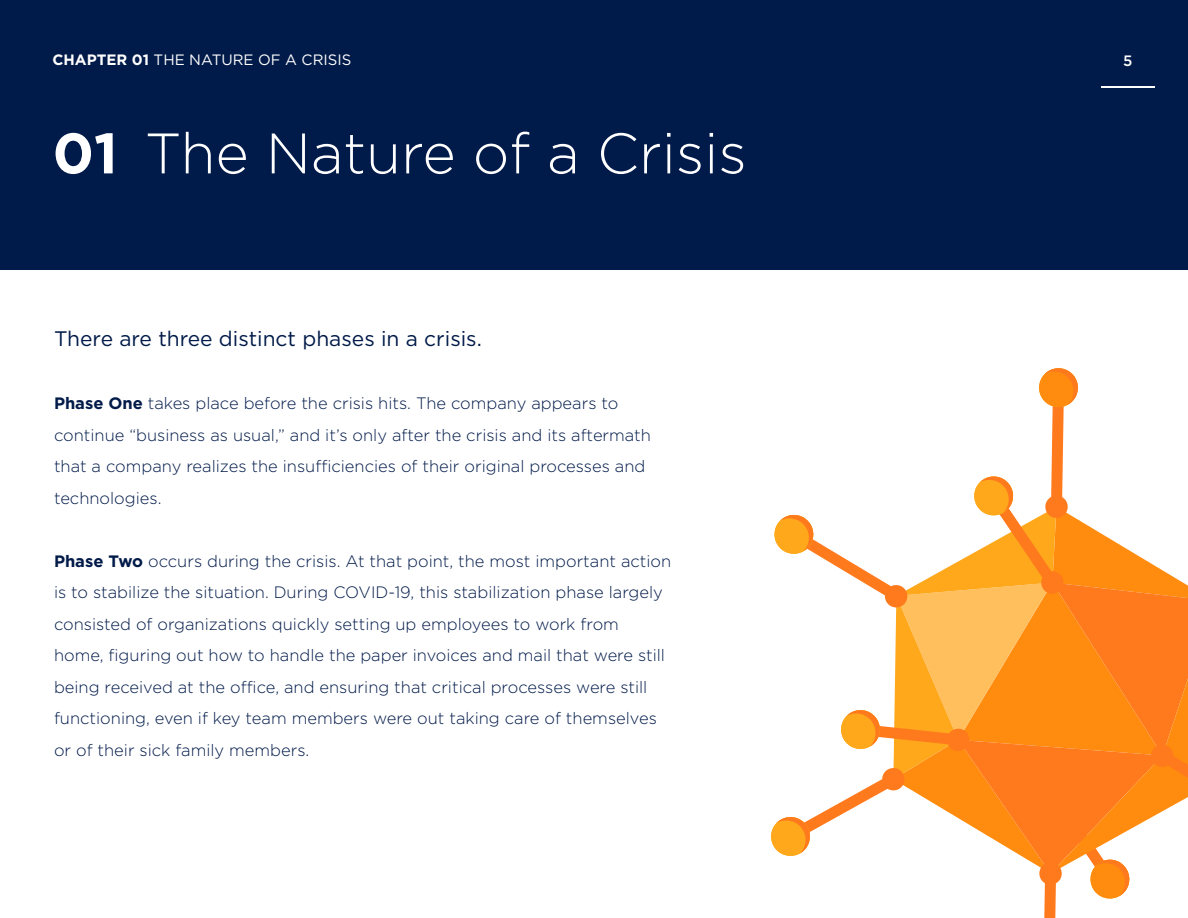
<style>
.page{position:relative;width:1188px;height:918px;background:#fff}
.page>*{position:absolute;margin:0;border:0;box-sizing:border-box;transform-origin:0 0}
.t1{font:300 57px "Gotham HTF";color:#fff}
.t2{font:21px "Gotham HTF";color:#001a49}
.t3{font:300 16.5px/31.5px "Gotham HTF";color:#001a49}
.t4{font:15px "Gotham HTF";color:#fff}
.t5{font:500 15px "Gotham HTF";color:#fff}
.s1{font-weight:700}
</style>
<div class="page">
<div style="left:0;top:0;width:1188px;height:270px;background:#001a49"></div>
<hr style="left:1101px;top:86px;width:54px;height:2px;background:#fff">
<svg style="left:771px;top:368px;width:417px;height:550px"></svg>
<p class="t4" style="left:52px;top:52px;width:300px"><span class="s1">CHAPTER 01</span> THE NATURE OF A CRISIS</p>
<p class="t5" style="left:1123px;top:52px;width:11px">5</p>
<h1 class="t1" style="left:52px;top:122px;width:696px"><span class="s1">01</span> The Nature of a Crisis</h1>
<p class="t2" style="left:54px;top:327px;width:429px">There are three distinct phases in a crisis.</p>
<p class="t3" style="left:54px;top:388px;width:599px"><span class="s1">Phase One</span> takes place before the crisis hits. The company appears to continue “business as usual,” and it’s only after the crisis and its aftermath that a company realizes the insufficiencies of their original processes and technologies.</p>
<p class="t3" style="left:54px;top:545px;width:619px"><span class="s1">Phase Two</span> occurs during the crisis. At that point, the most important action is to stabilize the situation. During COVID-19, this stabilization phase largely consisted of organizations quickly setting up employees to work from home, figuring out how to handle the paper invoices and mail that were still being received at the office, and ensuring that critical processes were still functioning, even if key team members were out taking care of themselves or of their sick family members.</p>
</div>
